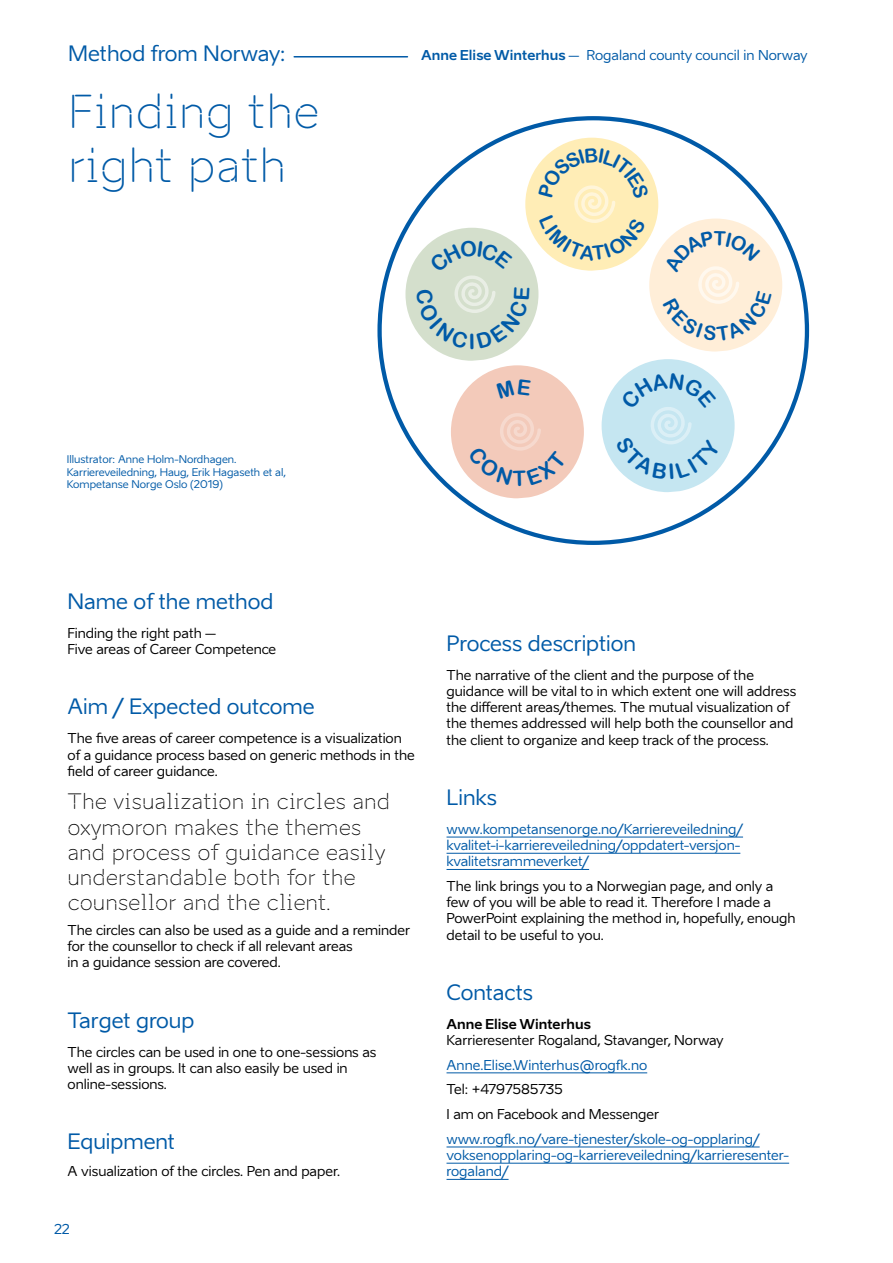
<style>
.page{position:relative;width:893px;height:1263px;background:#fff}
.page>*{position:absolute;margin:0;border:0;box-sizing:border-box;transform-origin:0 0}
.t1{font:45px/54px "Aino Headline";color:#005aa7}
.t2{font:21px/25.2px "Aino Headline";color:#000}
.t3{font:21px "Aino";color:#005aa7}
.t4{font:13.5px/16.2px "Aino";color:#000}
.t5{font:13.5px/16.2px "Aino";color:#005aa7}
.t6{font:700 13.5px "Aino";color:#000}
.t7{font:10.5px/12.6px "Aino";color:#005aa7}
.s1{font-weight:700}
</style>
<div class="page">
<hr style="left:294px;top:56px;width:113px;height:2px;background:#005aa7">
<hr style="left:446px;top:837px;width:297px;height:1px;background:#005aa7">
<hr style="left:446px;top:853px;width:294px;height:1px;background:#005aa7">
<hr style="left:446px;top:869px;width:143px;height:1px;background:#005aa7">
<hr style="left:446px;top:1072px;width:201px;height:1px;background:#005aa7">
<hr style="left:446px;top:1147px;width:314px;height:1px;background:#005aa7">
<hr style="left:446px;top:1163px;width:343px;height:1px;background:#005aa7">
<hr style="left:446px;top:1179px;width:63px;height:1px;background:#005aa7">
<svg style="left:405px;top:138px;width:377px;height:360px"></svg>
<h2 class="t3" style="left:68px;top:41px;width:219px">Method from Norway:</h2>
<h1 class="t1" style="left:68px;top:84px;width:253px">Finding the right path</h1>
<p class="t5" style="left:421px;top:47px;width:388px"><span class="s1">Anne Elise Winterhus</span> – Rogaland county council in Norway</p>
<p class="t7" style="left:67px;top:453px;width:220px">Illustrator: Anne Holm-Nordhagen.<br>Karriereveiledning, Haug, Erik Hagaseth et al,<br>Kompetanse Norge Oslo (2019)</p>
<h2 class="t3" style="left:68px;top:589px;width:207px">Name of the method</h2>
<p class="t4" style="left:68px;top:625px;width:210px">Finding the right path –<br>Five areas of Career Competence</p>
<h2 class="t3" style="left:68px;top:694px;width:249px">Aim / Expected outcome</h2>
<p class="t4" style="left:68px;top:730px;width:349px">The five areas of career competence is a visualization of a guidance process based on generic methods in the field of career guidance.</p>
<h2 class="t2" style="left:68px;top:789px;width:324px">The visualization in circles and oxymoron makes the themes and process of guidance easily understandable both for the counsellor and the client.</h2>
<p class="t4" style="left:68px;top:922px;width:344px">The circles can also be used as a guide and a reminder for the counsellor to check if all relevant areas<br>in a guidance session are covered.</p>
<h2 class="t3" style="left:68px;top:1007px;width:128px">Target group</h2>
<p class="t4" style="left:68px;top:1044px;width:310px">The circles can be used in one to one-sessions as well as in groups. It can also easily be used in online-sessions.</p>
<h2 class="t3" style="left:68px;top:1129px;width:109px">Equipment</h2>
<p class="t4" style="left:68px;top:1163px;width:274px">A visualization of the circles. Pen and paper.</p>
<p class="t5" style="left:54px;top:1221px;width:17px">22</p>
<h2 class="t3" style="left:446px;top:631px;width:191px">Process description</h2>
<p class="t4" style="left:446px;top:667px;width:351px">The narrative of the client and the purpose of the guidance will be vital to in which extent one will address the different areas/themes. The mutual visualization of the themes addressed will help both the counsellor and the client to organize and keep track of the process.</p>
<h2 class="t3" style="left:446px;top:785px;width:52px">Links</h2>
<p class="t5" style="left:446px;top:821px;width:298px">www.kompetansenorge.no/Karriereveiledning/ kvalitet-i-karriereveiledning/oppdatert-versjon&shy;kvalitetsrammeverket/</p>
<p class="t4" style="left:446px;top:878px;width:350px">The link brings you to a Norwegian page, and only a few of you will be able to read it. Therefore I made a PowerPoint explaining the method in, hopefully, enough detail to be useful to you.</p>
<h2 class="t3" style="left:446px;top:979px;width:88px">Contacts</h2>
<p class="t6" style="left:446px;top:1015px;width:146px">Anne Elise Winterhus</p>
<p class="t4" style="left:446px;top:1032px;width:279px">Karrieresenter Rogaland, Stavanger, Norway</p>
<p class="t5" style="left:446px;top:1057px;width:202px">Anne.Elise.Winterhus@rogfk.no</p>
<p class="t4" style="left:446px;top:1077px;width:214px;line-height:24.8px">Tel: +4797585735<br>I am on Facebook and Messenger</p>
<p class="t5" style="left:446px;top:1131px;width:344px">www.rogfk.no/vare-tjenester/skole-og-opplaring/ voksenopplaring-og-karriereveiledning/karrieresenter&shy;rogaland/</p>
</div>
